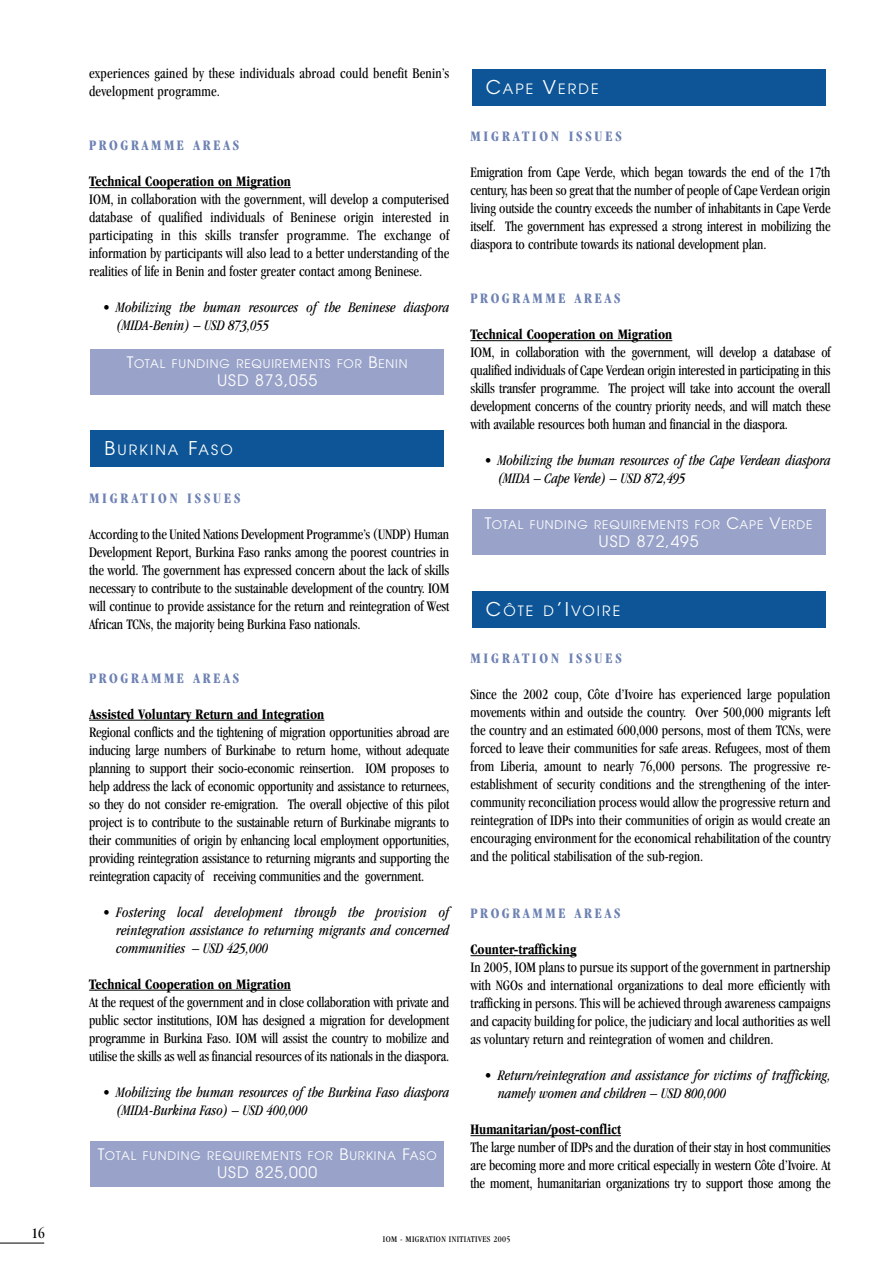
<style>
.page{position:relative;width:893px;height:1263px;background:#fff}
.page>*{position:absolute;margin:0;border:0;box-sizing:border-box;transform-origin:0 0}
.t1{font:15.75px "Avant Garde";letter-spacing:.055em;color:#fff}
.t2{font:condensed 15px/18px "Garamond";letter-spacing:-.01em;color:#000;text-align:justify;scale:.95 1}
.t3{font:italic condensed 15px/18px "Garamond";color:#000;scale:.95 1}
.t4{font:700 condensed 15px "Garamond";color:#000;scale:.95 1}
.t5{font:condensed 15px/18px "Garamond";letter-spacing:.015em;color:#000;scale:.95 1}
.t6{font:700 condensed 15px "Garamond";letter-spacing:.18em;color:#6d81b3;scale:.95 1}
.t7{font:700 condensed 15px "Garamond";letter-spacing:.2em;color:#6d81b3;scale:.95 1}
.t8{font:condensed 15px "Garamond";letter-spacing:-.01em;color:#000}
.t9{font:14.1px "Avant Garde";letter-spacing:.15em;color:#fff}
.t10{font:11.85px "Avant Garde";letter-spacing:.075em;color:#fff}
.t11{font:condensed 9px "Garamond";letter-spacing:.045em;color:#000}
.s1{font-size:15.75px}
.s2{font-size:18.9px}
</style>
<div class="page">
<hr style="left:0;top:1243px;width:44px;height:1px;background:#000">
<hr style="left:95px;top:187px;width:196px;height:1px;background:#000">
<hr style="left:89px;top:720px;width:56px;height:1px;background:#000">
<hr style="left:145px;top:720px;width:179px;height:1px;background:#000">
<hr style="left:95px;top:990px;width:196px;height:1px;background:#000">
<hr style="left:477px;top:340px;width:195px;height:1px;background:#000">
<hr style="left:470px;top:955px;width:45px;height:1px;background:#000">
<hr style="left:514px;top:955px;width:62px;height:1px;background:#000">
<hr style="left:470px;top:1135px;width:151px;height:1px;background:#000">
<div style="left:472px;top:591px;width:353px;height:36px;background:#0d5596"></div>
<div style="left:472px;top:510px;width:353px;height:45px;background:#99a3c9"></div>
<div style="left:472px;top:69px;width:353px;height:36px;background:#0d5596"></div>
<div style="left:91px;top:1141px;width:352px;height:46px;background:#99a3c9"></div>
<div style="left:91px;top:431px;width:352px;height:36px;background:#0d5596"></div>
<div style="left:91px;top:349px;width:352px;height:46px;background:#99a3c9"></div>
<p class="t8" style="left:32px;top:1228px;width:15px">16</p>
<p class="t5" style="left:89px;top:66px;width:380px">experiences gained by these individuals abroad could benefit Benin’s development programme.</p>
<p class="t6" style="left:89px;top:140px;width:159px">PROGRAMME AREAS</p>
<p class="t4" style="left:89px;top:176px;width:214px">Technical Cooperation on Migration</p>
<p class="t2" style="left:89px;top:192px;width:380px">IOM, in collaboration with the government, will develop a computerised database of qualified individuals of Beninese origin interested in participating in this skills transfer programme. The exchange of information by participants will also lead to a better understanding of the realities of life in Benin and foster greater contact among Beninese.</p>
<p class="t3" style="left:116px;top:300px;width:352px;text-indent:-13px">• Mobilizing the human resources of the Beninese diaspora (MIDA-Benin) – USD 873,055</p>
<p class="t10" style="left:127px;top:359px;width:282px"><span class="s1">T</span>OTAL FUNDING REQUIREMENTS FOR <span class="s1">B</span>ENIN</p>
<p class="t1" style="left:217px;top:374px;width:102px">USD 873,055</p>
<p class="t9" style="left:105px;top:445px;width:130px"><span class="s2">B</span>URKINA <span class="s2">F</span>ASO</p>
<p class="t7" style="left:89px;top:492px;width:161px">MIGRATION ISSUES</p>
<p class="t2" style="left:89px;top:526px;width:380px">According to the United Nations Development Programme’s (UNDP) Human Development Report, Burkina Faso ranks among the poorest countries in the world. The government has expressed concern about the lack of skills necessary to contribute to the sustainable development of the country. IOM will continue to provide assistance for the return and reintegration of West African TCNs, the majority being Burkina Faso nationals.</p>
<p class="t6" style="left:89px;top:672px;width:159px">PROGRAMME AREAS</p>
<p class="t4" style="left:89px;top:708px;width:249px">Assisted Voluntary Return and Integration</p>
<p class="t2" style="left:89px;top:724px;width:380px">Regional conflicts and the tightening of migration opportunities abroad are inducing large numbers of Burkinabe to return home, without adequate planning to support their socio-economic reinsertion. IOM proposes to help address the lack of economic opportunity and assistance to returnees, so they do not consider re-emigration. The overall objective of this pilot project is to contribute to the sustainable return of Burkinabe migrants to their communities of origin by enhancing local employment opportunities, providing reintegration assistance to returning migrants and supporting the reintegration capacity of receiving communities and the government.</p>
<p class="t3" style="left:116px;top:904px;width:352px;text-align:justify;text-indent:-13px">• Fostering local development through the provision of reintegration assistance to returning migrants and concerned communities – USD 425,000</p>
<p class="t4" style="left:89px;top:978px;width:214px">Technical Cooperation on Migration</p>
<p class="t2" style="left:89px;top:994px;width:380px">At the request of the government and in close collaboration with private and public sector institutions, IOM has designed a migration for development programme in Burkina Faso. IOM will assist the country to mobilize and utilise the skills as well as financial resources of its nationals in the diaspora.</p>
<p class="t3" style="left:116px;top:1084px;width:352px;text-indent:-13px">• Mobilizing the human resources of the Burkina Faso diaspora (MIDA-Burkina Faso) – USD 400,000</p>
<p class="t10" style="left:98px;top:1151px;width:340px"><span class="s1">T</span>OTAL FUNDING REQUIREMENTS FOR <span class="s1">B</span>URKINA <span class="s1">F</span>ASO</p>
<p class="t1" style="left:217px;top:1166px;width:102px">USD 825,000</p>
<p class="t9" style="left:486px;top:83px;width:114px"><span class="s2">C</span>APE <span class="s2">V</span>ERDE</p>
<p class="t7" style="left:470px;top:131px;width:161px">MIGRATION ISSUES</p>
<p class="t2" style="left:470px;top:165px;width:380px">Emigration from Cape Verde, which began towards the end of the 17th century, has been so great that the number of people of Cape Verdean origin living outside the country exceeds the number of inhabitants in Cape Verde itself. The government has expressed a strong interest in mobilizing the diaspora to contribute towards its national development plan.</p>
<p class="t6" style="left:470px;top:293px;width:159px">PROGRAMME AREAS</p>
<p class="t4" style="left:470px;top:329px;width:214px">Technical Cooperation on Migration</p>
<p class="t2" style="left:470px;top:345px;width:380px">IOM, in collaboration with the government, will develop a database of qualified individuals of Cape Verdean origin interested in participating in this skills transfer programme. The project will take into account the overall development concerns of the country priority needs, and will match these with available resources both human and financial in the diaspora.</p>
<p class="t3" style="left:497px;top:453px;width:352px;text-indent:-13px">• Mobilizing the human resources of the Cape Verdean diaspora (MIDA – Cape Verde) – USD 872,495</p>
<p class="t10" style="left:484px;top:520px;width:329px"><span class="s1">T</span>OTAL FUNDING REQUIREMENTS FOR <span class="s1">C</span>APE <span class="s1">V</span>ERDE</p>
<p class="t1" style="left:598px;top:535px;width:102px">USD 872,495</p>
<p class="t9" style="left:486px;top:605px;width:136px"><span class="s2">C</span>ÔTE D<span class="s2">’I</span>VOIRE</p>
<p class="t7" style="left:470px;top:653px;width:161px">MIGRATION ISSUES</p>
<p class="t2" style="left:470px;top:687px;width:380px">Since the 2002 coup, Côte d’Ivoire has experienced large population movements within and outside the country. Over 500,000 migrants left the country and an estimated 600,000 persons, most of them TCNs, were forced to leave their communities for safe areas. Refugees, most of them from Liberia, amount to nearly 76,000 persons. The progressive re&shy;establishment of security conditions and the strengthening of the inter&shy;community reconciliation process would allow the progressive return and reintegration of IDPs into their communities of origin as would create an encouraging environment for the economical rehabilitation of the country and the political stabilisation of the sub-region.</p>
<p class="t6" style="left:470px;top:908px;width:159px">PROGRAMME AREAS</p>
<p class="t4" style="left:470px;top:944px;width:113px">Counter-trafficking</p>
<p class="t2" style="left:470px;top:960px;width:380px">In 2005, IOM plans to pursue its support of the government in partnership with NGOs and international organizations to deal more efficiently with trafficking in persons. This will be achieved through awareness campaigns and capacity building for police, the judiciary and local authorities as well as voluntary return and reintegration of women and children.</p>
<p class="t3" style="left:497px;top:1068px;width:352px;text-indent:-13px">• Return/reintegration and assistance for victims of trafficking, namely women and children – USD 800,000</p>
<p class="t4" style="left:470px;top:1124px;width:160px">Humanitarian/post-conflict</p>
<p class="t2" style="left:470px;top:1140px;width:380px">The large number of IDPs and the duration of their stay in host communities are becoming more and more critical especially in western Côte d’Ivoire. At the moment, humanitarian organizations try to support those among the</p>
<p class="t11" style="left:383px;top:1236px;width:129px">IOM - MIGRATION INITIATIVES 2005</p>
</div>
